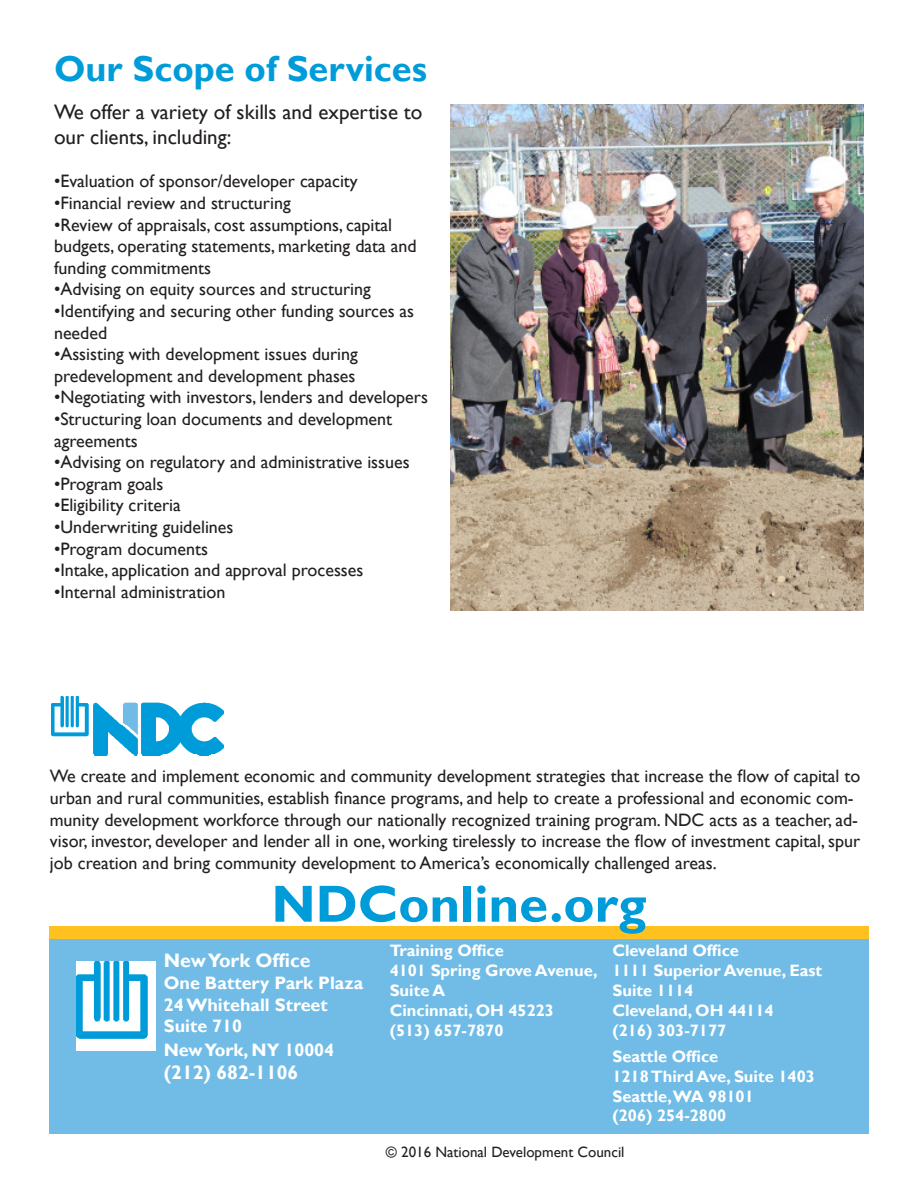
<style>
.page{position:relative;width:918px;height:1188px;background:#fff}
.page>*{position:absolute;margin:0;border:0;box-sizing:border-box;transform-origin:0 0}
.t1{font:700 52.5px "Gill Sans";color:#009cd9}
.t2{font:700 36px "Gill Sans";color:#009cd9}
.t3{font:21px/25.2px "Gill Sans";color:#231f20}
.t4{font:700 19.5px "Gill Sans";color:#fff}
.t5{font:18px/21.6px "Gill Sans";color:#231f20}
.t6{font:700 18px/21.6px "Gill Sans";color:#fff}
.t7{font:700 16.5px/19.8px "Gill Sans";color:#fff}
.t8{font:15px "Gill Sans";color:#231f20}
</style>
<div class="page">
<div style="left:49px;top:939px;width:819px;height:195px;background:#70bce7"></div>
<img style="left:76px;top:962px;width:79px;height:89px">
<div style="left:49px;top:926px;width:819px;height:13px;background:#ffc11f"></div>
<img style="left:52px;top:696px;width:172px;height:60px">
<img style="left:450px;top:104px;width:414px;height:506px">
<p class="t2" style="left:54px;top:47px;width:375px">Our Scope of Services</p>
<p class="t3" style="left:54px;top:100px;width:370px">We offer a variety of skills and expertise to our clients, including:</p>
<p class="t5" style="left:54px;top:171px;width:305px">•Evaluation of sponsor/developer capacity</p>
<p class="t5" style="left:54px;top:192px;width:238px">•Financial review and structuring</p>
<p class="t5" style="left:54px;top:214px;width:364px">•Review of appraisals, cost assumptions, capital budgets, operating statements, marketing data and funding commitments</p>
<p class="t5" style="left:54px;top:279px;width:318px">•Advising on equity sources and structuring</p>
<p class="t5" style="left:54px;top:300px;width:362px">•Identifying and securing other funding sources as needed</p>
<p class="t5" style="left:54px;top:344px;width:305px">•Assisting with development issues during predevelopment and development phases</p>
<p class="t5" style="left:54px;top:387px;width:375px">•Negotiating with investors, lenders and developers</p>
<p class="t5" style="left:54px;top:408px;width:340px">•Structuring loan documents and development agreements</p>
<p class="t5" style="left:54px;top:452px;width:357px">•Advising on regulatory and administrative issues</p>
<p class="t5" style="left:54px;top:473px;width:111px">•Program goals</p>
<p class="t5" style="left:54px;top:495px;width:128px">•Eligibility criteria</p>
<p class="t5" style="left:54px;top:516px;width:181px">•Underwriting guidelines</p>
<p class="t5" style="left:54px;top:538px;width:155px">•Program documents</p>
<p class="t5" style="left:54px;top:560px;width:311px">•Intake, application and approval processes</p>
<p class="t5" style="left:54px;top:581px;width:173px">•Internal administration</p>
<p class="t5" style="left:50px;top:766px;width:812px">We create and implement economic and community development strategies that increase the flow of capital to urban and rural communities, establish finance programs, and help to create a professional and economic com&shy;munity development workforce through our nationally recognized training program. NDC acts as a teacher, ad&shy;visor, investor, developer and lender all in one, working tirelessly to increase the flow of investment capital, spur job creation and bring community development to America’s economically challenged areas.</p>
<p class="t1" style="left:271px;top:872px;width:377px">NDConline.org</p>
<p class="t4" style="left:164px;top:949px;width:148px">New York Office</p>
<p class="t6" style="left:164px;top:973px;width:201px">One Battery Park Plaza<br>24 Whitehall Street<br>Suite 710</p>
<p class="t6" style="left:164px;top:1039px;width:172px">New York, NY 10004</p>
<p class="t4" style="left:164px;top:1061px;width:136px">(212) 682-1106</p>
<p class="t7" style="left:390px;top:941px;width:116px">Training Office</p>
<p class="t7" style="left:390px;top:961px;width:209px">4101 Spring Grove Avenue,<br>Suite A</p>
<p class="t7" style="left:390px;top:1001px;width:166px">Cincinnati, OH 45223</p>
<p class="t7" style="left:390px;top:1021px;width:115px">(513) 657-7870</p>
<p class="t7" style="left:612px;top:941px;width:128px">Cleveland Office</p>
<p class="t7" style="left:612px;top:961px;width:211px">1111 Superior Avenue, East<br>Suite 1114</p>
<p class="t7" style="left:612px;top:1001px;width:163px">Cleveland, OH 44114</p>
<p class="t7" style="left:612px;top:1021px;width:115px">(216) 303-7177</p>
<p class="t7" style="left:612px;top:1047px;width:107px">Seattle Office</p>
<p class="t7" style="left:612px;top:1067px;width:204px">1218 Third Ave, Suite 1403</p>
<p class="t7" style="left:612px;top:1087px;width:143px">Seattle,WA 98101</p>
<p class="t7" style="left:612px;top:1106px;width:115px">(206) 254-2800</p>
<p class="t8" style="left:386px;top:1143px;width:240px">© 2016 National Development Council</p>
</div>
